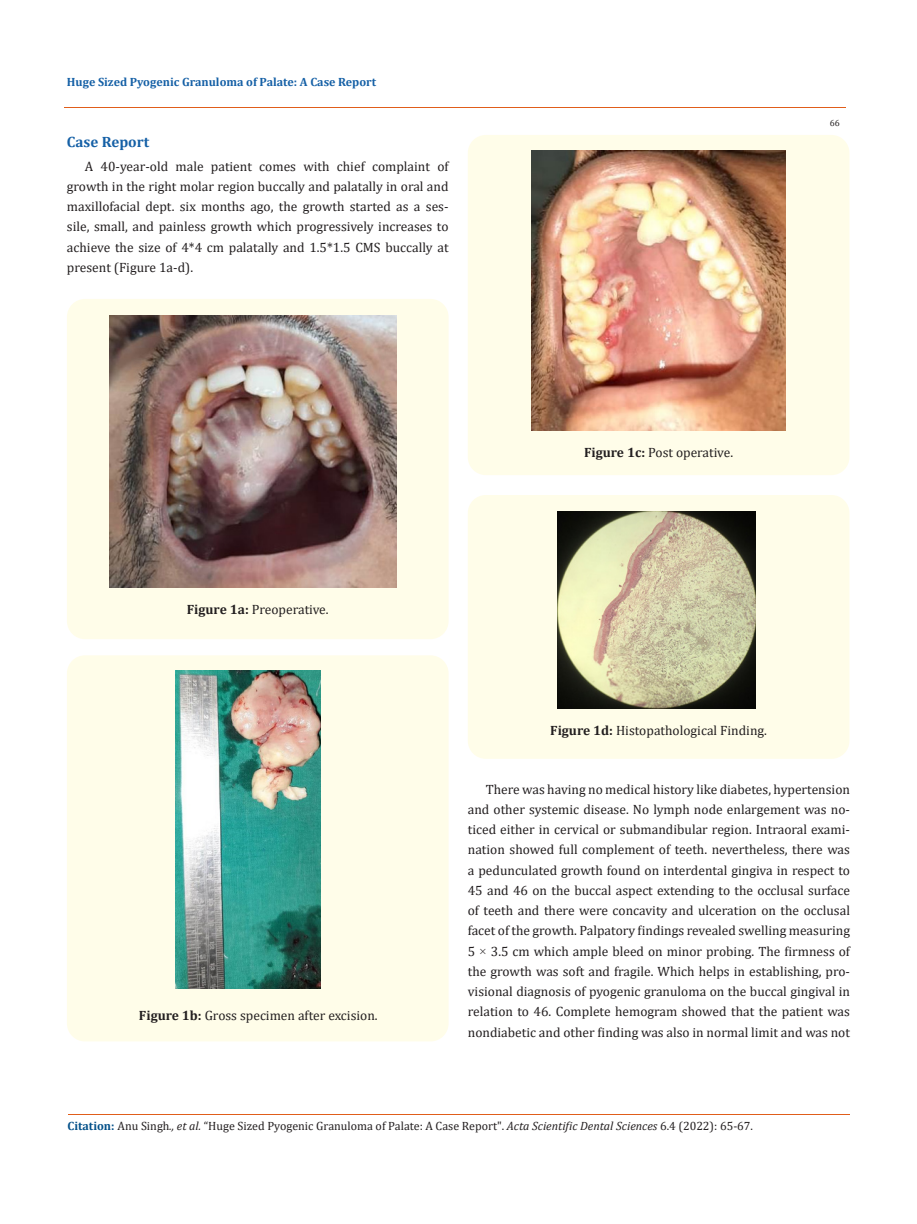
<style>
.page{position:relative;width:917px;height:1224px;background:#fff}
.page>*{position:absolute;margin:0;border:0;box-sizing:border-box;transform-origin:0 0}
.t1{font:700 15px "Cambria";color:#1560a6}
.t2{font:13.5px/20.2px "Cambria";color:#231f20;text-align:justify}
.t3{font:12px "Cambria";color:#231f20}
.t4{font:700 12px "Cambria";color:#1560a6}
.t5{font:9px "Cambria";color:#231f20}
.s1{font-weight:700}
.s2{font-family:"Times New Roman"}
.s3{font-weight:700;color:#035089}
.s4{font-style:italic}
</style>
<div class="page">
<div style="left:67px;top:299px;width:381px;height:340px;background:#fffde9;border-radius:18px"></div>
<img style="left:109px;top:315px;width:287px;height:272px">
<div style="left:67px;top:655px;width:381px;height:386px;background:#fffde9;border-radius:18px"></div>
<img style="left:176px;top:671px;width:144px;height:318px">
<div style="left:468px;top:135px;width:381px;height:340px;background:#fffde9;border-radius:18px"></div>
<img style="left:531px;top:150px;width:254px;height:280px">
<div style="left:468px;top:495px;width:381px;height:264px;background:#fffde9;border-radius:18px"></div>
<img style="left:557px;top:511px;width:198px;height:198px">
<hr style="left:64px;top:108px;width:781px;height:1px;background:#e05d1a">
<hr style="left:68px;top:1114px;width:781px;height:1px;background:#e05d1a">
<p class="t4" style="left:67px;top:73px;width:311px">Huge Sized Pyogenic Granuloma of Palate: A Case Report</p>
<p class="t1" style="left:67px;top:131px;width:84px">Case Report</p>
<p class="t2" style="left:67px;top:156px;width:383px;text-indent:18px">A 40-year-old male patient comes with chief complaint of growth in the right molar region buccally and palatally in oral and maxillofacial dept. six months ago, the growth started as a ses&shy;sile, small, and painless growth which progressively increases to achieve the size of 4*4 cm palatally and 1.5*1.5 CMS buccally at present (Figure 1a-d).</p>
<p class="t5" style="left:829px;top:118px;width:11px">66</p>
<p class="t2" style="left:187px;top:599px;width:143px"><span class="s1">Figure 1a:</span> Preoperative.</p>
<p class="t2" style="left:139px;top:1005px;width:240px"><span class="s1">Figure 1b:</span> Gross specimen after excision.</p>
<p class="t2" style="left:584px;top:442px;width:151px"><span class="s1">Figure 1c:</span> Post operative.</p>
<p class="t2" style="left:550px;top:720px;width:218px"><span class="s1">Figure 1d:</span> Histopathological Finding.</p>
<p class="t2" style="left:468px;top:779px;width:384px;text-indent:18px">There was having no medical history like diabetes, hypertension and other systemic disease. No lymph node enlargement was no&shy;ticed either in cervical or submandibular region. Intraoral exami&shy;nation showed full complement of teeth. nevertheless, there was a pedunculated growth found on interdental gingiva in respect to 45 and 46 on the buccal aspect extending to the occlusal surface of teeth and there were concavity and ulceration on the occlusal facet of the growth. Palpatory findings revealed swelling measuring 5 <span class="s2">×</span> 3.5 cm which ample bleed on minor probing. The firmness of the growth was soft and fragile. Which helps in establishing, pro&shy;visional diagnosis of pyogenic granuloma on the buccal gingival in relation to 46. Complete hemogram showed that the patient was nondiabetic and other finding was also in normal limit and was not</p>
<p class="t3" style="left:68px;top:1119px;width:687px"><span class="s3">Citation:</span> Anu Singh<span class="s4">., et al.</span> “Huge Sized Pyogenic Granuloma of Palate: A Case Report". <span class="s4">Acta Scientific Dental Sciences</span> 6.4 (2022): 65-67.</p>
</div>
